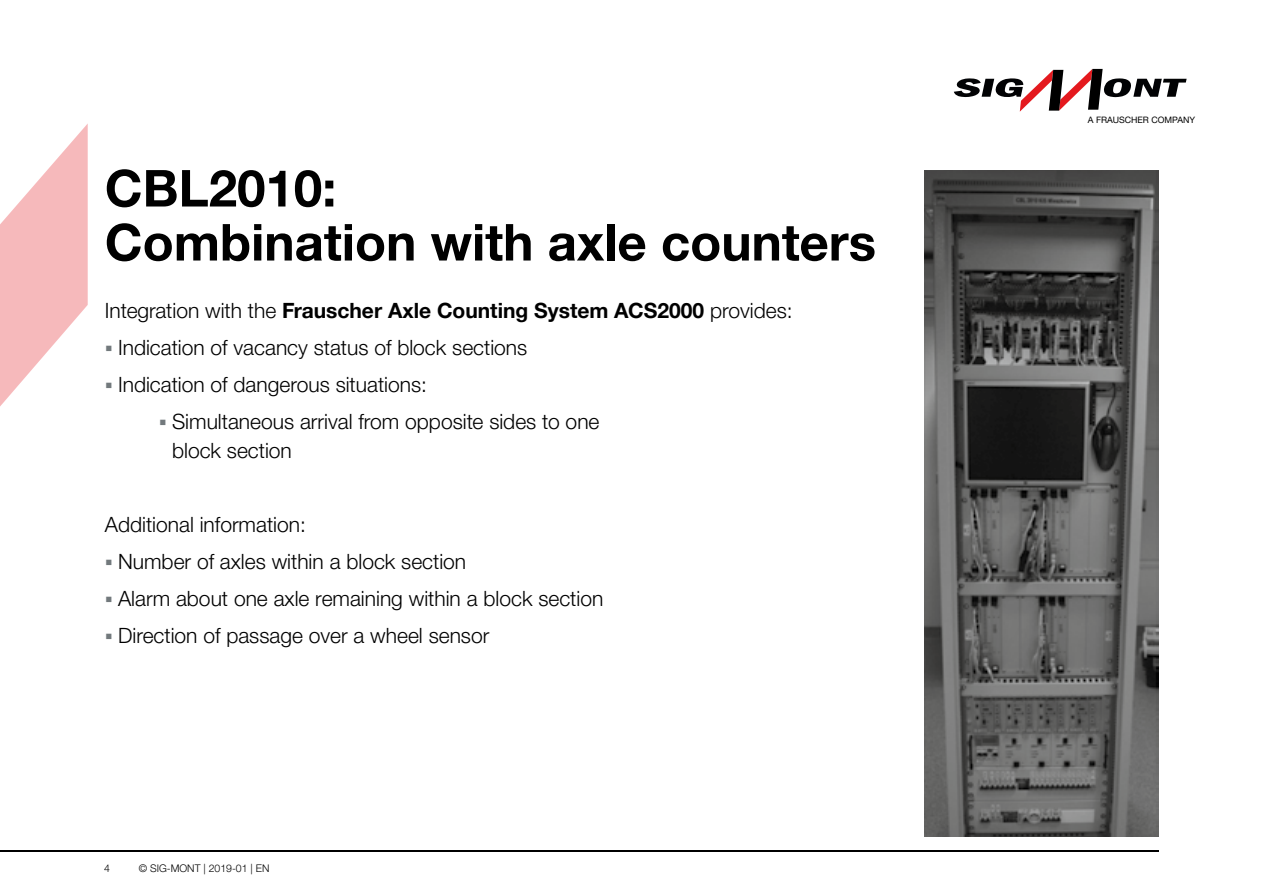
<style>
.page{position:relative;width:1263px;height:893px;background:#fff}
.page>*{position:absolute;margin:0;border:0;box-sizing:border-box;transform-origin:0 0}
.t1{font:700 51px/54px "Helvetica Neue LTW1 G";color:#000}
.t2{font:300 21px/28.5px "Helvetica Neue LTW1 G";color:#000}
.t3{font:700 21px "Helvetica Neue LTW1 G";color:#000}
.t4{font:300 10.5px "Helvetica Neue LTW1 G";color:#000}
.t5{font:8.85px "Helvetica Neue LTW1 G";color:#000}
.s1{font-weight:300}
.s2{color:#72797c}
</style>
<div class="page">
<svg style="left:954px;top:69px;width:232px;height:43px"></svg>
<hr style="left:0;top:850px;width:1158px;height:1px;background:#000">
<svg style="left:0;top:124px;width:88px;height:283px"></svg>
<img style="left:924px;top:170px;width:234px;height:666px">
<h1 class="t1" style="left:105px;top:161px;width:773px">CBL2010:<br>Combination with axle counters</h1>
<p class="t3" style="left:105px;top:298px;width:689px"><span class="s1">Integration with the</span> Frauscher Axle Counting System ACS2000 <span class="s1">provides:</span></p>
<p class="t2" style="left:105px;top:333px;width:424px"><span class="s2">▪</span> Indication of vacancy status of block sections</p>
<p class="t2" style="left:105px;top:370px;width:324px"><span class="s2">▪</span> Indication of dangerous situations:</p>
<p class="t2" style="left:172px;top:407px;width:429px;text-indent:-13px"><span class="s2">▪</span> Simultaneous arrival from opposite sides to one block section</p>
<p class="t2" style="left:105px;top:510px;width:203px">Additional information:</p>
<p class="t2" style="left:105px;top:547px;width:363px"><span class="s2">▪</span> Number of axles within a block section</p>
<p class="t2" style="left:105px;top:584px;width:500px"><span class="s2">▪</span> Alarm about one axle remaining within a block section</p>
<p class="t2" style="left:105px;top:621px;width:386px"><span class="s2">▪</span> Direction of passage over a wheel sensor</p>
<p class="t4" style="left:104px;top:862px;width:7px">4</p>
<p class="t4" style="left:139px;top:862px;width:132px">© SIG-MONT | 2019-01 | EN</p>
<p class="t5" style="left:1088px;top:114px;width:109px">A FRAUSCHER COMPANY</p>
</div>
